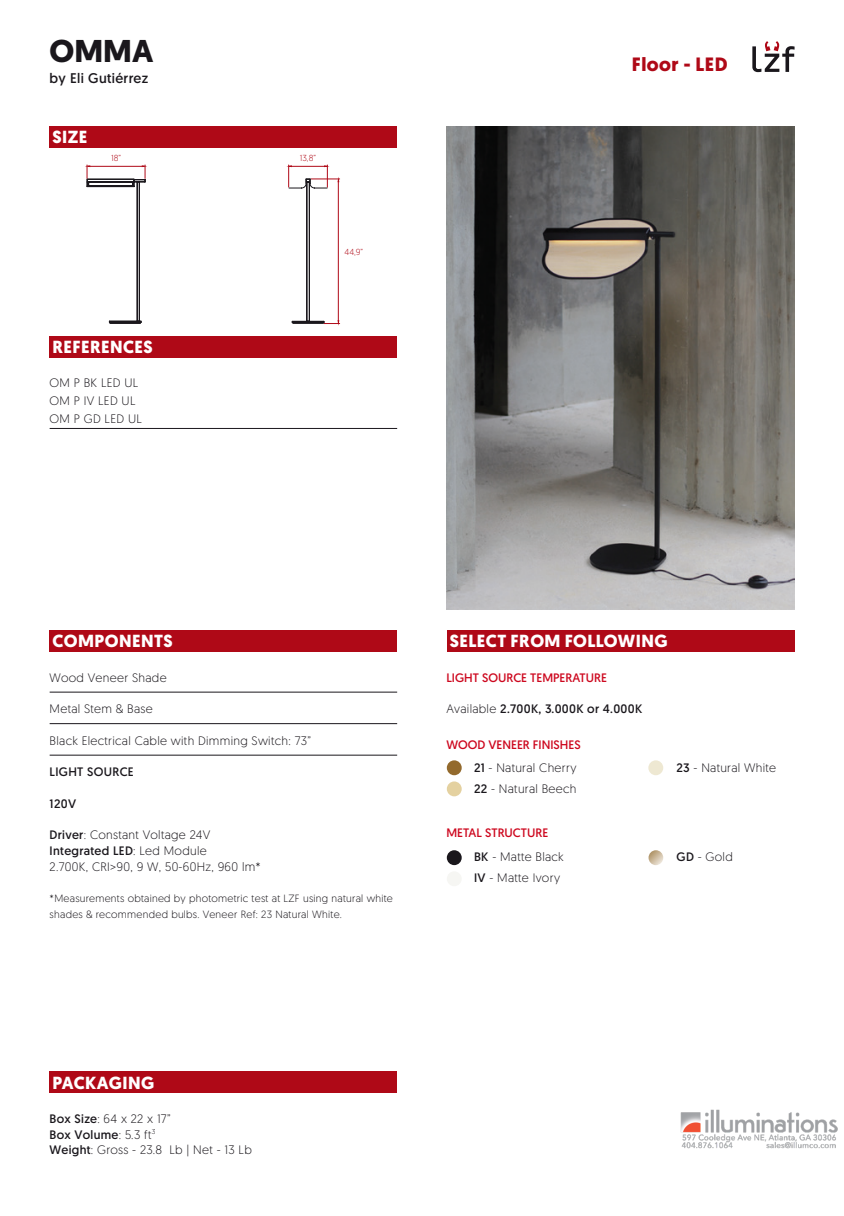
<style>
.page{position:relative;width:844px;height:1216px;background:#fff}
.page>*{position:absolute;margin:0;border:0;box-sizing:border-box;transform-origin:0 0}
.t1{font:700 31.5px "Geomanist";color:#1a171c}
.t2{font:700 19.25px "Geomanist";letter-spacing:.025em;color:#af0917}
.t3{font:700 17.5px "Geomanist";letter-spacing:.025em;color:#fff}
.t4{font:14px "Geomanist";letter-spacing:.025em;color:#1a171c}
.t5{font:300 12.25px/15.8px "Geomanist";letter-spacing:.025em;color:#1a171c}
.t6{font:12.25px/24.2px "Geomanist";color:#cd071e}
.t7{font:12.25px "Geomanist";letter-spacing:.025em;color:#1a171c}
.t8{font:300 10.5px/15.8px "Geomanist";letter-spacing:.025em;color:#1a171c}
.t9{font:300 8.75px "Geomanist";color:#af0917}
.s1{font-weight:400}
.s2{font-weight:300}
.s3{color:#1a171c}
.s4{font-weight:300;color:#1a171c}
</style>
<div class="page">
<svg style="left:752px;top:41px;width:42px;height:21px"></svg>
<img style="left:49px;top:62px;width:789px;height:1087px">
<h1 class="t1" style="left:50px;top:30px;width:105px">OMMA</h1>
<p class="t4" style="left:50px;top:69px;width:100px">by Eli Gutiérrez</p>
<h3 class="t3" style="left:52px;top:125px;width:36px">SIZE</h3>
<p class="t9" style="left:111px;top:152px;width:11px">18”</p>
<p class="t9" style="left:300px;top:152px;width:18px">13,8”</p>
<h3 class="t3" style="left:52px;top:335px;width:102px">REFERENCES</h3>
<p class="t5" style="left:50px;top:373px;width:94px;line-height:18px">OM P BK LED UL<br>OM P IV LED UL<br>OM P GD LED UL</p>
<p class="t9" style="left:344px;top:246px;width:20px">44,9”</p>
<h2 class="t2" style="left:631px;top:51px;width:97px">Floor - LED</h2>
<h3 class="t3" style="left:52px;top:629px;width:122px">COMPONENTS</h3>
<p class="t5" style="left:50px;top:669px;width:118px">Wood Veneer Shade</p>
<p class="t5" style="left:50px;top:700px;width:105px">Metal Stem &amp; Base</p>
<p class="t5" style="left:50px;top:732px;width:263px">Black Electrical Cable with Dimming Switch: 73”</p>
<p class="t7" style="left:50px;top:763px;width:86px">LIGHT SOURCE</p>
<p class="t7" style="left:50px;top:795px;width:28px">120V</p>
<p class="t5" style="left:50px;top:826px;width:212px"><span class="s1">Driver</span>: Constant Voltage 24V<br><span class="s1">Integrated LED</span>: Led Module<br>2.700K, CRI&gt;90, 9 W, 50-60Hz, 960 lm*</p>
<p class="t8" style="left:50px;top:890px;width:344px">*Measurements obtained by photometric test at LZF using natural white shades &amp; recommended bulbs. Veneer Ref: 23 Natural White.</p>
<h3 class="t3" style="left:449px;top:629px;width:219px">SELECT FROM FOLLOWING</h3>
<p class="t6" style="left:446px;top:665px;width:162px">LIGHT SOURCE TEMPERATURE</p>
<p class="t7" style="left:446px;top:700px;width:197px"><span class="s2">Available</span> 2.700K, 3.000K or 4.000K</p>
<p class="t6" style="left:446px;top:732px;width:136px">WOOD VENEER FINISHES</p>
<p class="t5" style="left:474px;top:756px;width:104px;line-height:21px"><span class="s1">21</span> - Natural Cherry<br><span class="s1">22</span> - Natural Beech</p>
<p class="t5" style="left:676px;top:759px;width:101px"><span class="s1">23</span> - Natural White</p>
<p class="t6" style="left:474px;top:820px;width:91px;text-indent:-28px">METAL STRUCTURE<br><span class="s3">BK</span> <span class="s4">- Matte Black</span></p>
<p class="t5" style="left:474px;top:869px;width:88px"><span class="s1">IV</span> - Matte Ivory</p>
<p class="t5" style="left:676px;top:848px;width:58px"><span class="s1">GD</span> - Gold</p>
<h3 class="t3" style="left:52px;top:1070px;width:103px">PACKAGING</h3>
<p class="t5" style="left:50px;top:1110px;width:204px"><span class="s1">Box Size</span>: 64 x 22 x 17”<br><span class="s1">Box Volume</span>: 5.3 ft<sup>3<br></sup><span class="s1">Weight</span>: Gross - 23.8 Lb | Net - 13 Lb</p>
</div>
